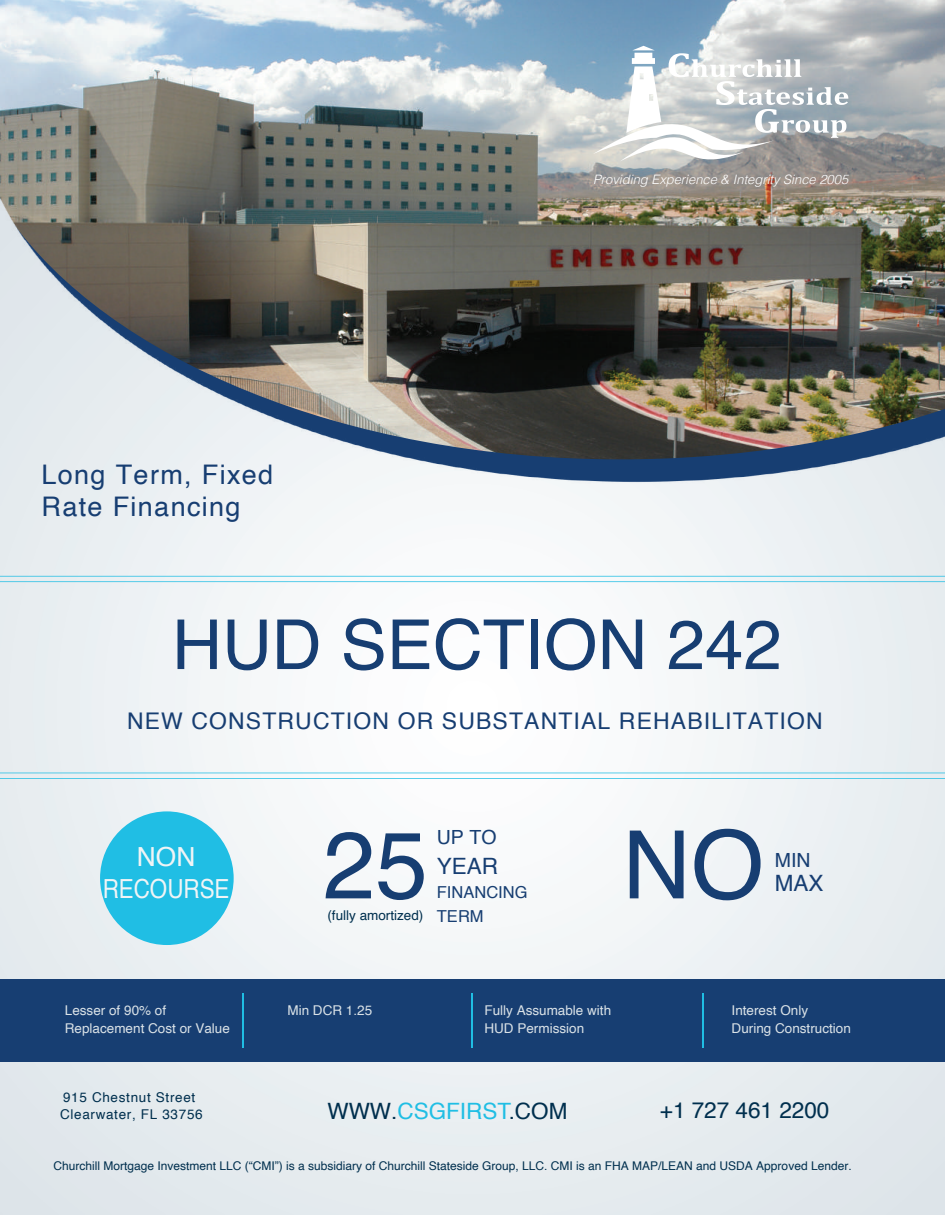
<style>
.page{position:relative;width:945px;height:1215px;background:#fff}
.page>*{position:absolute;margin:0;border:0;box-sizing:border-box;transform-origin:0 0}
.t1{font:94.5px "Helvetica";color:#173e72}
.t2{font:69px "Helvetica";color:#173e72}
.t3{font:27px/32.4px "Helvetica";letter-spacing:.05em;color:#173e72}
.t4{font:26.4px/32.4px "Helvetica";color:#f0f4f6;text-align:center}
.t5{font:22.95px "Helvetica";letter-spacing:.05em;color:#173e72}
.t6{font:22.5px "Helvetica";color:#002f4e}
.t7{font:22.5px "Helvetica";color:#173e72}
.t8{font:19.5px "Helvetica";color:#173e72}
.t9{font:16.5px "Helvetica";color:#173e72}
.t10{font:13.5px/18px "Helvetica";color:#dae2e7}
.t11{font:13.5px/16.2px "Helvetica";letter-spacing:.05em;color:#002f4e}
.t12{font:13.5px "Helvetica";color:#002f4e}
.t13{font:italic 300 12.9px "Helvetica";color:#fff}
.t14{font:12px "Helvetica";color:#002f4e}
.s1{color:#20bee4}
</style>
<div class="page">
<img style="left:0;top:0;width:945px;height:198px">
<img style="left:0;top:198px;width:945px;height:1017px">
<div style="left:0;top:979px;width:945px;height:82px;background:#173e72"></div>
<svg style="left:593px;top:46px;width:255px;height:116px"></svg>
<hr style="left:703px;top:993px;width:1px;height:55px;background:#20bee4">
<hr style="left:472px;top:993px;width:1px;height:55px;background:#20bee4">
<hr style="left:242px;top:993px;width:1px;height:55px;background:#20bee4">
<div style="left:100px;top:811px;width:134px;height:134px;background:#20bee4;border-radius:50%"></div>
<hr style="left:0;top:576px;width:945px;height:1px;background:#20bee4">
<hr style="left:0;top:581px;width:945px;height:1px;background:#20bee4">
<hr style="left:0;top:773px;width:945px;height:1px;background:#20bee4">
<hr style="left:0;top:778px;width:945px;height:1px;background:#20bee4">
<h3 class="t3" style="left:41px;top:459px;width:233px">Long Term, Fixed<br>Rate Financing</h3>
<p class="t13" style="left:593px;top:168px;width:257px">Providing Experience &amp; Integrity Since 2005</p>
<h2 class="t2" style="left:172px;top:592px;width:611px">HUD SECTION 242</h2>
<h3 class="t5" style="left:127px;top:703px;width:697px">NEW CONSTRUCTION OR SUBSTANTIAL REHABILITATION</h3>
<h3 class="t4" style="left:103px;top:841px;width:128px">NON<br>RECOURSE</h3>
<h1 class="t1" style="left:323px;top:792px;width:107px">25</h1>
<p class="t12" style="left:327px;top:905px;width:98px">(fully amortized)</p>
<h3 class="t8" style="left:437px;top:823px;width:61px">UP TO</h3>
<h3 class="t7" style="left:437px;top:849px;width:63px">YEAR</h3>
<h3 class="t9" style="left:437px;top:880px;width:92px">FINANCING</h3>
<h3 class="t9" style="left:437px;top:904px;width:48px">TERM</h3>
<h1 class="t1" style="left:623px;top:792px;width:143px">NO</h1>
<h3 class="t8" style="left:775px;top:845px;width:37px">MIN</h3>
<h3 class="t7" style="left:775px;top:866px;width:50px">MAX</h3>
<p class="t10" style="left:65px;top:1001px;width:167px">Lesser of 90% of<br>Replacement Cost or Value</p>
<p class="t10" style="left:287px;top:1001px;width:86px">Min DCR 1.25</p>
<p class="t10" style="left:484px;top:1001px;width:128px">Fully Assumable with<br>HUD Permission</p>
<p class="t10" style="left:732px;top:1001px;width:121px">Interest Only<br>During Construction</p>
<p class="t11" style="left:60px;top:1090px;width:144px">915 Chestnut Street<br>Clearwater, FL 33756</p>
<h3 class="t6" style="left:327px;top:1094px;width:241px">WWW.<span class="s1">CSGFIRST</span>.COM</h3>
<h3 class="t6" style="left:660px;top:1093px;width:171px">+1 727 461 2200</h3>
<p class="t14" style="left:53px;top:1157px;width:800px">Churchill Mortgage Investment LLC (“CMI”) is a subsidiary of Churchill Stateside Group, LLC. CMI is an FHA MAP/LEAN and USDA Approved Lender.</p>
</div>
